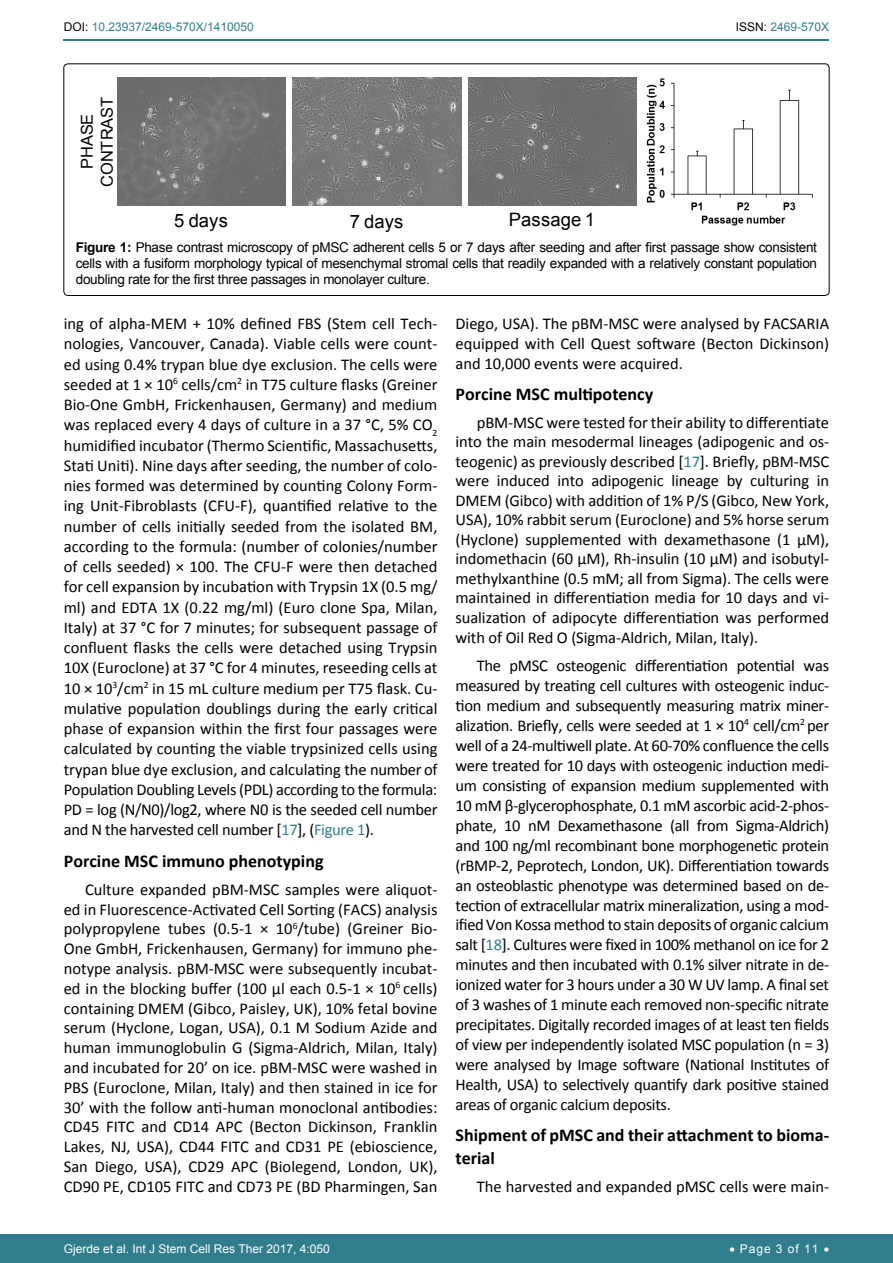
<style>
.page{position:relative;width:893px;height:1263px;background:#fff}
.page>*{position:absolute;margin:0;border:0;box-sizing:border-box;transform-origin:0 0}
.t1{font:18.45px "Arial";color:#010101}
.t2{font:700 18px/22.5px "Calibri";color:#000}
.t3{font:16.5px/20.2px "Calibri";letter-spacing:-.005em;color:#000;text-align:justify}
.t4{font:16.35px/19.8px "Arial";color:#010101;text-align:center}
.t5{font:13.5px/16.2px "Arial";letter-spacing:-.02em;color:#000;text-align:justify}
.t6{font:12px "Arial";color:#fff}
.t7{font:12px "Arial";color:#30808d}
.s1{color:#000}
.s2{font-weight:700}
.s3{color:#30808d}
</style>
<div class="page">
<hr style="left:64px;top:40px;width:765px;height:1px;background:#30808d">
<div style="left:0;top:1234px;width:893px;height:29px;background:#307d8d"></div>
<div style="left:64px;top:64px;width:765px;height:232px;border:1px solid #000;border-radius:4px"></div>
<img style="left:117px;top:77px;width:169px;height:129px">
<img style="left:293px;top:77px;width:168px;height:129px">
<img style="left:468px;top:77px;width:169px;height:129px">
<img style="left:646px;top:78px;width:167px;height:148px">
<p class="t7" style="left:64px;top:19px;width:192px"><span class="s1">DOI:</span> 10.23937/2469-570X/1410050</p>
<p class="t7" style="left:736px;top:19px;width:95px"><span class="s1">ISSN:</span> 2469-570X</p>
<p class="t4" style="left:77px;top:187px;width:92px;rotate:-90deg">PHASE<br>CONTRAST</p>
<p class="t1" style="left:174px;top:209px;width:55px">5 days</p>
<p class="t1" style="left:350px;top:209px;width:55px">7 days</p>
<p class="t1" style="left:509px;top:208px;width:88px">Passage 1</p>
<p class="t5" style="left:76px;top:239px;width:743px"><span class="s2">Figure 1:</span> Phase contrast microscopy of pMSC adherent cells 5 or 7 days after seeding and after first passage show consistent cells with a fusiform morphology typical of mesenchymal stromal cells that readily expanded with a relatively constant population doubling rate for the first three passages in monolayer culture.</p>
<p class="t3" style="left:64px;top:314px;width:375px">ing of alpha-MEM + 10% defined FBS (Stem cell Tech&shy;nologies, Vancouver, Canada). Viable cells were count&shy;ed using 0.4% trypan blue dye exclusion. The cells were seeded at 1 × 10<sup>6</sup> cells/cm<sup>2</sup> in T75 culture flasks (Greiner Bio-One GmbH, Frickenhausen, Germany) and medium was replaced every 4 days of culture in a 37 °C, 5% CO<sub>2 </sub>humidified incubator (Thermo Scientific, Massachusetts, Stati Uniti). Nine days after seeding, the number of colo&shy;nies formed was determined by counting Colony Form&shy;ing Unit-Fibroblasts (CFU-F), quantified relative to the number of cells initially seeded from the isolated BM, according to the formula: (number of colonies/number of cells seeded) × 100. The CFU-F were then detached for cell expansion by incubation with Trypsin 1X (0.5 mg/ ml) and EDTA 1X (0.22 mg/ml) (Euro clone Spa, Milan, Italy) at 37 °C for 7 minutes; for subsequent passage of confluent flasks the cells were detached using Trypsin 10X (Euroclone) at 37 °C for 4 minutes, reseeding cells at 10 × 10<sup>3</sup>/cm<sup>2</sup> in 15 mL culture medium per T75 flask. Cu&shy;mulative population doublings during the early critical phase of expansion within the first four passages were calculated by counting the viable trypsinized cells using trypan blue dye exclusion, and calculating the number of Population Doubling Levels (PDL) according to the formula:<br>PD = log (N/N0)/log2, where N0 is the seeded cell number and N the harvested cell number [<span class="s3">17</span>], (<span class="s3">Figure 1</span>).</p>
<p class="t2" style="left:64px;top:848px;width:261px">Porcine MSC immuno phenotyping</p>
<p class="t3" style="left:64px;top:879px;width:375px;line-height:19.8px;text-indent:21px">Culture expanded pBM-MSC samples were aliquot&shy;ed in Fluorescence-Activated Cell Sorting (FACS) analysis polypropylene tubes (0.5-1 × 10<sup>6</sup>/tube) (Greiner Bio-One GmbH, Frickenhausen, Germany) for immuno phe&shy;notype analysis. pBM-MSC were subsequently incubat&shy;ed in the blocking buffer (100 µl each 0.5-1 × 10<sup>6</sup> cells) containing DMEM (Gibco, Paisley, UK), 10% fetal bovine serum (Hyclone, Logan, USA), 0.1 M Sodium Azide and human immunoglobulin G (Sigma-Aldrich, Milan, Italy) and incubated for 20’ on ice. pBM-MSC were washed in PBS (Euroclone, Milan, Italy) and then stained in ice for 30’ with the follow anti-human monoclonal antibodies:<br>CD45 FITC and CD14 APC (Becton Dickinson, Franklin Lakes, NJ, USA), CD44 FITC and CD31 PE (ebioscience, San Diego, USA), CD29 APC (Biolegend, London, UK), CD90 PE, CD105 FITC and CD73 PE (BD Pharmingen, San</p>
<p class="t3" style="left:455px;top:314px;width:375px;line-height:19.8px">Diego, USA). The pBM-MSC were analysed by FACSARIA equipped with Cell Quest software (Becton Dickinson) and 10,000 events were acquired.</p>
<p class="t2" style="left:455px;top:382px;width:199px">Porcine MSC multipotency</p>
<p class="t3" style="left:455px;top:413px;width:375px;line-height:19.5px;text-indent:21px">pBM-MSC were tested for their ability to differentiate into the main mesodermal lineages (adipogenic and os&shy;teogenic) as previously described [<span class="s3">17</span>]. Briefly, pBM-MSC were induced into adipogenic lineage by culturing in DMEM (Gibco) with addition of 1% P/S (Gibco, New York, USA), 10% rabbit serum (Euroclone) and 5% horse serum (Hyclone) supplemented with dexamethasone (1 µM), indomethacin (60 µM), Rh-insulin (10 µM) and isobutyl&shy;methylxanthine (0.5 mM; all from Sigma). The cells were maintained in differentiation media for 10 days and vi&shy;sualization of adipocyte differentiation was performed with of Oil Red O (Sigma-Aldrich, Milan, Italy).</p>
<p class="t3" style="left:455px;top:656px;width:375px;text-indent:21px">The pMSC osteogenic differentiation potential was measured by treating cell cultures with osteogenic induc&shy;tion medium and subsequently measuring matrix miner&shy;alization. Briefly, cells were seeded at 1 × 10<sup>4</sup> cell/cm<sup>2</sup> per well of a 24-multiwell plate. At 60-70% confluence the cells were treated for 10 days with osteogenic induction medi&shy;um consisting of expansion medium supplemented with 10 mM β-glycerophosphate, 0.1 mM ascorbic acid-2-phos&shy;phate, 10 nM Dexamethasone (all from Sigma-Aldrich) and 100 ng/ml recombinant bone morphogenetic protein (rBMP-2, Peprotech, London, UK). Differentiation towards an osteoblastic phenotype was determined based on de&shy;tection of extracellular matrix mineralization, using a mod&shy;ified Von Kossa method to stain deposits of organic calcium salt [<span class="s3">18</span>]. Cultures were fixed in 100% methanol on ice for 2 minutes and then incubated with 0.1% silver nitrate in de&shy;ionized water for 3 hours under a 30 W UV lamp. A final set of 3 washes of 1 minute each removed non-specific nitrate precipitates. Digitally recorded images of at least ten fields of view per independently isolated MSC population (n = 3) were analysed by Image software (National Institutes of Health, USA) to selectively quantify dark positive stained areas of organic calcium deposits.</p>
<p class="t2" style="left:455px;top:1123px;width:375px">Shipment of pMSC and their attachment to bioma&shy;terial</p>
<p class="t3" style="left:477px;top:1176px;width:354px">The harvested and expanded pMSC cells were main-</p>
<p class="t6" style="left:64px;top:1241px;width:268px">Gjerde et al. Int J Stem Cell Res Ther 2017, 4:050</p>
<p class="t6" style="left:729px;top:1241px;width:101px">• Page 3 of 11 •</p>
</div>
